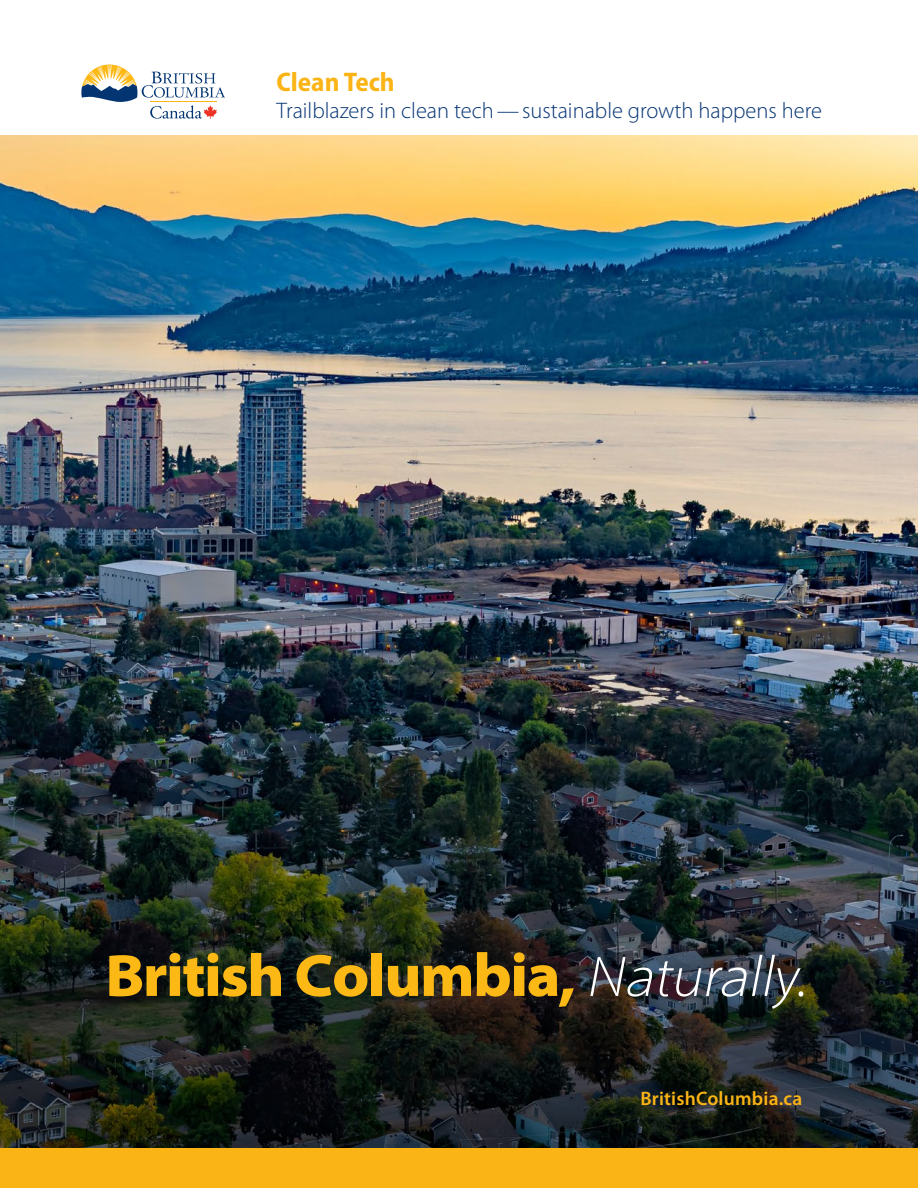
<style>
.page{position:relative;width:918px;height:1188px;background:#fff}
.page>*{position:absolute;margin:0;border:0;box-sizing:border-box;transform-origin:0 0}
.Super_Header{font:700 semi-condensed 27px "Myriad Pro";color:#fbb416}
.Super_Header-2{font:300 22.5px "Myriad Pro";color:#053474}
.t1{font:600 19.5px "Myriad Pro";letter-spacing:.01em;color:#fbb416}
</style>
<div class="page">
<img style="left:0;top:136px;width:918px;height:415px">
<img style="left:0;top:551px;width:918px;height:598px">
<svg style="left:81px;top:65px;width:144px;height:54px"></svg>
<svg style="left:109px;top:953px;width:172px;height:44px;background:#8e6e13"></svg>
<svg style="left:297px;top:955px;width:70px;height:42px;background:#836816"></svg>
<div style="left:372px;top:953px;width:10px;height:43px;background:#fcb814"></div>
<svg style="left:388px;top:966px;width:30px;height:31px"></svg>
<svg style="left:424px;top:965px;width:47px;height:31px"></svg>
<svg style="left:477px;top:952px;width:97px;height:55px;background:#765514"></svg>
<img style="left:590px;top:957px;width:63px;height:40px">
<img style="left:659px;top:955px;width:144px;height:54px">
<div style="left:0;top:1149px;width:918px;height:39px;background:#fbb416"></div>
<p class="Super_Header" style="left:276px;top:67px;width:120px">Clean Tech</p>
<p class="Super_Header-2" style="left:276px;top:97px;width:547px">Trailblazers in clean tech—sustainable growth happens here</p>
<p class="t1" style="left:640px;top:1086px;width:163px">BritishColumbia.ca</p>
</div>
